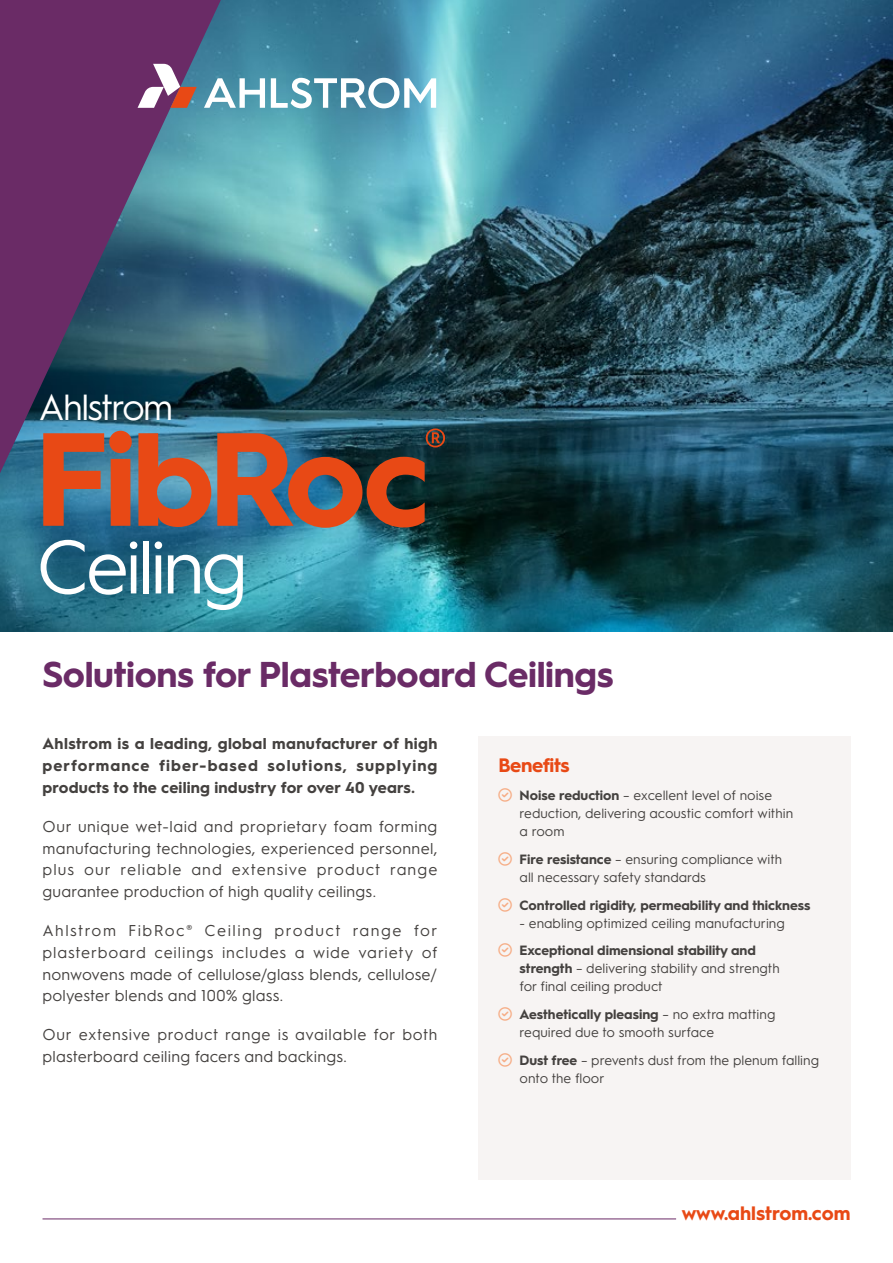
<style>
.page{position:relative;width:893px;height:1263px;background:#fff}
.page>*{position:absolute;margin:0;border:0;box-sizing:border-box;transform-origin:0 0}
.t1{font:700 132.75px "Hurme Geometric Sans 1";letter-spacing:-.04em;color:#e84915}
.t2{font:75.6px "Hurme Geometric Sans 1";letter-spacing:-.05em;color:#fff}
.t3{font:59.7px "Hurme Geometric Sans 1";color:#e84915}
.t4{font:36.45px "Hurme Geometric Sans 1";letter-spacing:-.05em;color:#fff}
.t5{font:700 36px "Hurme Geometric Sans 1";letter-spacing:-.01em;color:#6a2b66}
.t6{font:700 19.5px "Hurme Geometric Sans 1";color:#e84915}
.t7{font:700 19.5px "Hurme Geometric Sans 1";letter-spacing:-.02em;color:#e84915}
.t8{font:15.75px/21.8px "Hurme Geometric Sans 1";letter-spacing:.015em;color:#44413f;text-align:justify}
.t9{font:700 15.75px/21.8px "Hurme Geometric Sans 1";letter-spacing:.01em;color:#44413f;text-align:justify}
.t10{font:13.5px/18px "Hurme Geometric Sans 1";color:#44413f}
.t11{font:700 13.5px "Hurme Geometric Sans 1";color:#44413f}
.s1{font-size:15.6px}
.s2{font-weight:700}
</style>
<div class="page">
<img style="left:0;top:0;width:893px;height:631px">
<div style="left:478px;top:737px;width:372px;height:443px;background:#f7f4f3"></div>
<hr style="left:43px;top:1218px;width:633px;height:1px;background:#6a2b66">
<svg style="left:0;top:0;width:221px;height:473px;background:#4f4b73"></svg>
<svg style="left:138px;top:64px;width:59px;height:44px"></svg>
<svg style="left:204px;top:78px;width:61px;height:30px"></svg>
<svg style="left:271px;top:78px;width:165px;height:30px"></svg>
<h3 class="t4" style="left:39px;top:382px;width:136px">Ahlstrom</h3>
<h1 class="t1" style="left:34px;top:386px;width:397px">FibRoc</h1>
<h3 class="t3" style="left:423px;top:408px;width:26px">®</h3>
<h2 class="t2" style="left:36px;top:514px;width:213px">Ceiling</h2>
<h3 class="t5" style="left:43px;top:649px;width:572px">Solutions for Plasterboard Ceilings</h3>
<p class="t9" style="left:43px;top:732px;width:396px">Ahlstrom is a leading, global manufacturer of high performance fiber-based solutions, supplying products to the ceiling industry for over 40 years.</p>
<p class="t8" style="left:43px;top:814px;width:396px">Our unique wet-laid and proprietary foam forming manufacturing technologies, experienced personnel, plus our reliable and extensive product range guarantee production of high quality ceilings.</p>
<p class="t8" style="left:43px;top:919px;width:396px">Ahlstrom FibRoc<span class="s1">®</span> Ceiling product range for plasterboard ceilings includes a wide variety of nonwovens made of cellulose/glass blends, cellulose/ polyester blends and 100% glass.</p>
<p class="t8" style="left:43px;top:1023px;width:396px">Our extensive product range is available for both plasterboard ceiling facers and backings.</p>
<p class="t7" style="left:498px;top:752px;width:73px">Benefits</p>
<p class="t10" style="left:520px;top:785px;width:275px"><span class="s2">Noise reduction</span> – excellent level of noise reduction, delivering acoustic comfort within a room</p>
<p class="t10" style="left:520px;top:849px;width:264px"><span class="s2">Fire resistance</span> – ensuring compliance with all necessary safety standards</p>
<p class="t11" style="left:520px;top:895px;width:292px">Controlled rigidity, permeability and thickness</p>
<p class="t10" style="left:520px;top:913px;width:267px">- enabling optimized ceiling manufacturing</p>
<p class="t10" style="left:520px;top:941px;width:262px"><span class="s2">Exceptional dimensional stability and strength</span> – delivering stability and strength for final ceiling product</p>
<p class="t10" style="left:520px;top:1004px;width:257px"><span class="s2">Aesthetically pleasing</span> – no extra matting required due to smooth surface</p>
<p class="t10" style="left:520px;top:1050px;width:301px"><span class="s2">Dust free</span> – prevents dust from the plenum falling onto the floor</p>
<p class="t6" style="left:682px;top:1199px;width:170px">www.ahlstrom.com</p>
</div>
